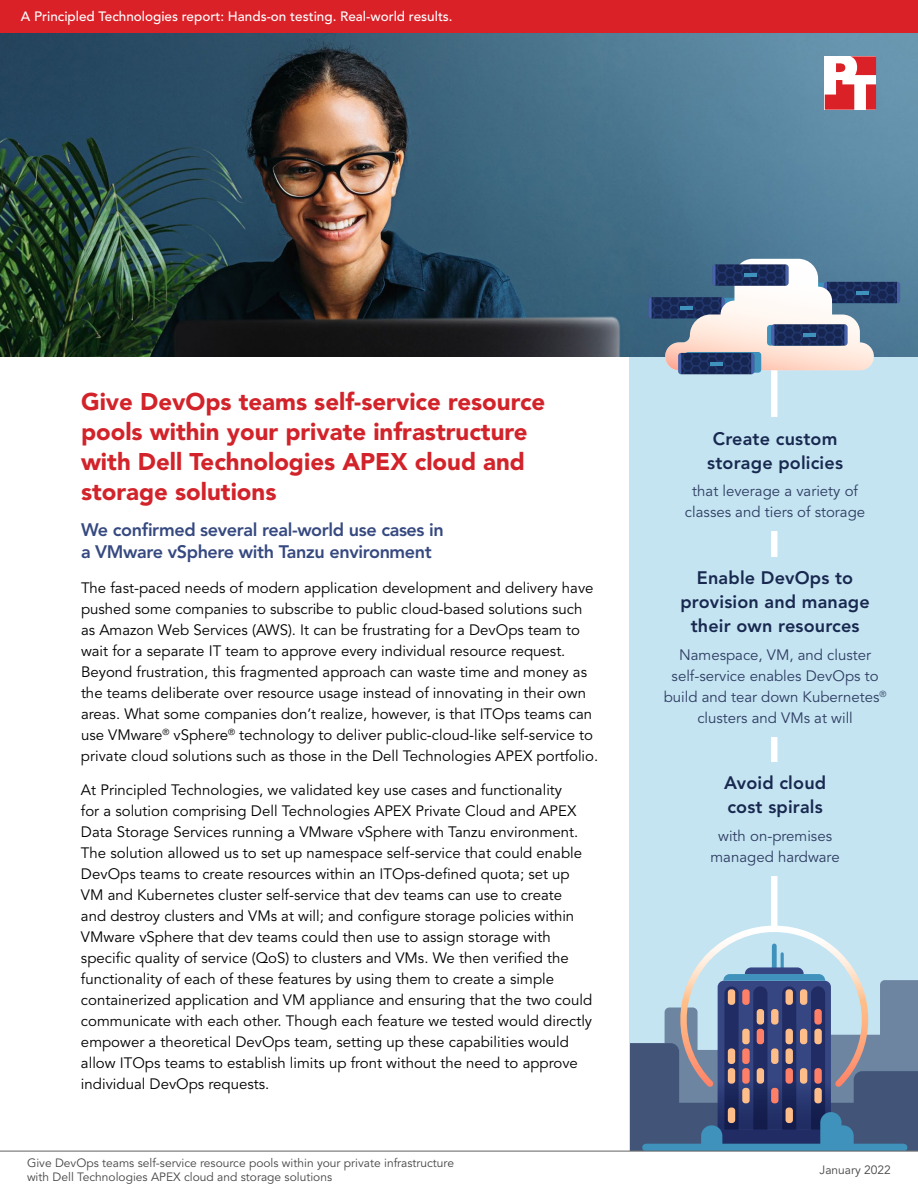
<style>
.page{position:relative;width:918px;height:1188px;background:#fff}
.page>*{position:absolute;margin:0;border:0;box-sizing:border-box;transform-origin:0 0}
.t1{font:900 24px/30px "Avenir LT Pro";color:#d2232a}
.t2{font:800 18px/24px "Avenir LT Pro";letter-spacing:.01em;color:#18284f;text-align:center}
.t3{font:800 18px/22.5px "Avenir LT Pro";letter-spacing:-.02em;color:#364980}
.t4{font:15px/21px "Avenir LT Pro";color:#000}
.t5{font:15px/21px "Avenir LT Pro";color:#2f3d61;text-align:center}
.t6{font:500 13.5px "Avenir LT Pro";color:#fff}
.t7{font:12px/14.4px "Avenir LT Pro";color:#464547}
</style>
<div class="page">
<div style="left:630px;top:243px;width:288px;height:908px;background:#c4e4f2"></div>
<img style="left:0;top:33px;width:918px;height:324px">
<div style="left:771px;top:367px;width:6px;height:562px;background:#fff"></div>
<svg style="left:630px;top:911px;width:288px;height:240px"></svg>
<svg style="left:648px;top:259px;width:252px;height:115px;background:#8694a7"></svg>
<div style="left:664px;top:557px;width:222px;height:179px;background:#c4e4f2"></div>
<div style="left:674px;top:417px;width:202px;height:114px;background:#c4e4f2"></div>
<div style="left:674px;top:762px;width:202px;height:114px;background:#c4e4f2"></div>
<hr style="left:0;top:1151px;width:918px;height:1px;background:#616264">
<div style="left:0;top:0;width:918px;height:32px;background:#da2128"></div>
<svg style="left:825px;top:56px;width:51px;height:54px"></svg>
<p class="t6" style="left:21px;top:9px;width:433px">A Principled Technologies report: Hands-on testing. Real-world results.</p>
<h1 class="t1" style="left:81px;top:386px;width:466px">Give DevOps teams self-service resource pools within your private infrastructure with Dell Technologies APEX cloud and storage solutions</h1>
<p class="t3" style="left:81px;top:518px;width:364px">We confirmed several real-world use cases in a VMware vSphere with Tanzu environment</p>
<p class="t4" style="left:81px;top:577px;width:519px">The fast-paced needs of modern application development and delivery have pushed some companies to subscribe to public cloud-based solutions such as Amazon Web Services (AWS). It can be frustrating for a DevOps team to wait for a separate IT team to approve every individual resource request.<br>Beyond frustration, this fragmented approach can waste time and money as the teams deliberate over resource usage instead of innovating in their own areas. What some companies don’t realize, however, is that ITOps teams can use VMware<sup>®</sup> vSphere<sup>®</sup> technology to deliver public-cloud-like self-service to private cloud solutions such as those in the Dell Technologies APEX portfolio.</p>
<p class="t4" style="left:81px;top:780px;width:513px">At Principled Technologies, we validated key use cases and functionality<br>for a solution comprising Dell Technologies APEX Private Cloud and APEX Data Storage Services running a VMware vSphere with Tanzu environment.<br>The solution allowed us to set up namespace self-service that could enable DevOps teams to create resources within an ITOps-defined quota; set up VM and Kubernetes cluster self-service that dev teams can use to create<br>and destroy clusters and VMs at will; and configure storage policies within VMware vSphere that dev teams could then use to assign storage with specific quality of service (QoS) to clusters and VMs. We then verified the functionality of each of these features by using them to create a simple containerized application and VM appliance and ensuring that the two could communicate with each other. Though each feature we tested would directly empower a theoretical DevOps team, setting up these capabilities would allow ITOps teams to establish limits up front without the need to approve individual DevOps requests.</p>
<p class="t2" style="left:707px;top:426px;width:137px">Create custom storage policies</p>
<p class="t5" style="left:685px;top:481px;width:182px">that leverage a variety of classes and tiers of storage</p>
<p class="t2" style="left:680px;top:566px;width:191px">Enable DevOps to provision and manage their own resources</p>
<p class="t5" style="left:664px;top:644px;width:224px">Namespace, VM, and cluster self-service enables DevOps to build and tear down Kubernetes<sup>® </sup>clusters and VMs at will</p>
<p class="t2" style="left:724px;top:771px;width:104px;text-align:left">Avoid cloud cost spirals</p>
<p class="t5" style="left:711px;top:826px;width:131px">with on-premises managed hardware</p>
<p class="t7" style="left:27px;top:1156px;width:429px">Give DevOps teams self-service resource pools within your private infrastructure with Dell Technologies APEX cloud and storage solutions</p>
<p class="t7" style="left:820px;top:1163px;width:73px">January 2022</p>
</div>
